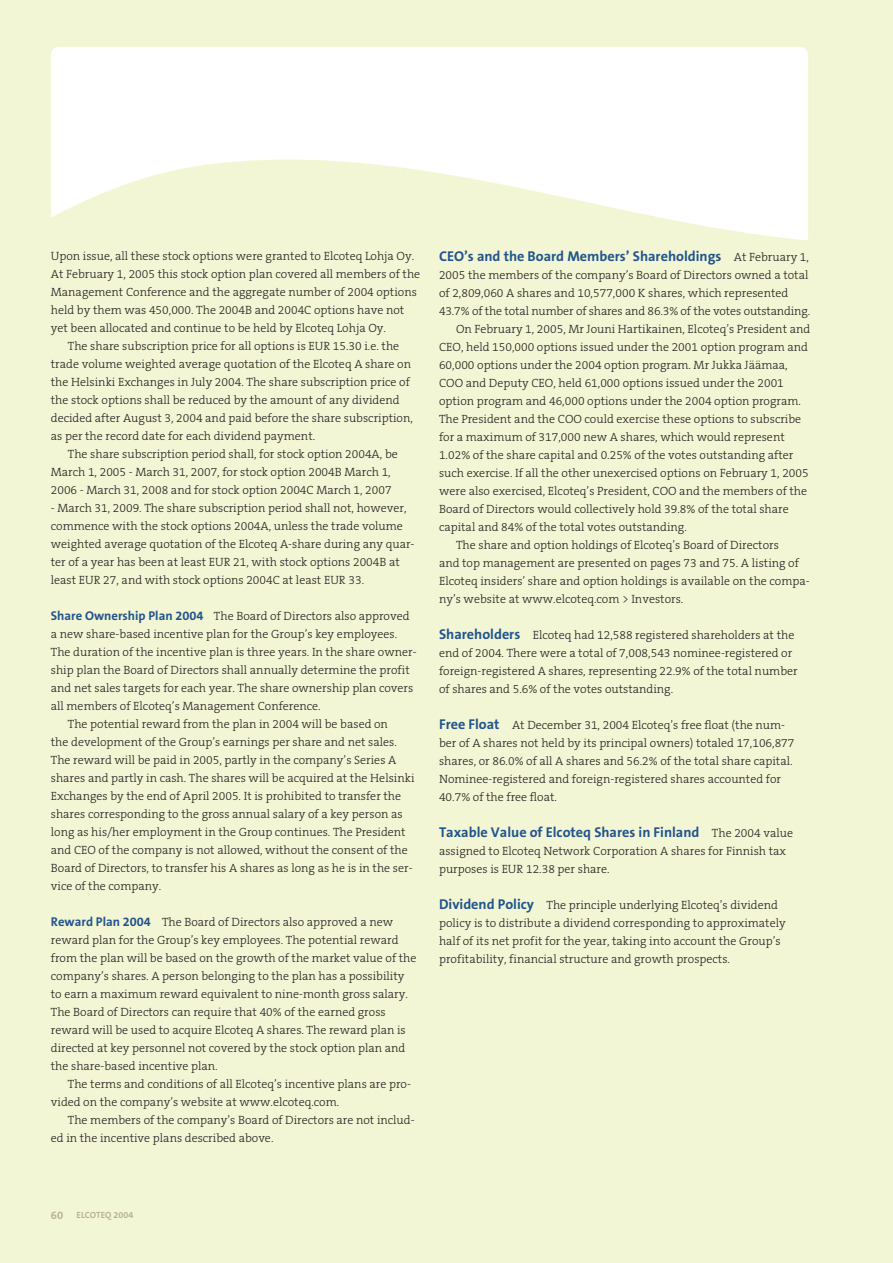
<style>
.page{position:relative;width:893px;height:1263px;background:#fff}
.page>*{position:absolute;margin:0;border:0;box-sizing:border-box;transform-origin:0 0}
.t1{font:700 14.25px "The Sans B7";color:#21548d}
.t2{font:300 12px/18px "The Serif B3";color:#231f20}
.t3{font:700 9px "The Sans B7";color:#b9b298}
.s1{font-family:"The Sans B7";font-weight:700;font-size:12.75px;color:#21548d}
.s2{font-family:"The Serif B3";font-weight:300;font-size:12px;color:#231f20}
.s3{font-family:"The Sans B7";font-weight:700;font-size:14.25px;color:#21548d}
.s4{font-size:11.25px}
</style>
<div class="page">
<div style="left:0;top:0;width:892px;height:1263px;background:#f3f6d4"></div>
<div style="left:51px;top:47px;width:757px;height:200px;background:#fff;border-radius:9px"></div>
<svg style="left:51px;top:159px;width:757px;height:88px;fill:#f3f6d4"></svg>
<p class="t2" style="left:51px;top:248px;width:365px">Upon issue, all these stock options were granted to Elcoteq Lohja Oy.</p>
<p class="t2" style="left:51px;top:266px;width:371px">At February 1, 2005 this stock option plan covered all members of the</p>
<p class="t2" style="left:51px;top:284px;width:367px">Management Conference and the aggregate number of 2004 options</p>
<p class="t2" style="left:51px;top:302px;width:355px">held by them was 450,000. The 2004B and 2004C options have not</p>
<p class="t2" style="left:51px;top:320px;width:337px">yet been allocated and continue to be held by Elcoteq Lohja Oy.</p>
<p class="t2" style="left:68px;top:338px;width:333px">The share subscription price for all options is EUR 15.30 i.e. the</p>
<p class="t2" style="left:51px;top:356px;width:362px">trade volume weighted average quotation of the Elcoteq A share on</p>
<p class="t2" style="left:51px;top:374px;width:360px">the Helsinki Exchanges in July 2004. The share subscription price of</p>
<p class="t2" style="left:51px;top:392px;width:350px">the stock options shall be reduced by the amount of any dividend</p>
<p class="t2" style="left:51px;top:410px;width:363px">decided after August 3, 2004 and paid before the share subscription,</p>
<p class="t2" style="left:51px;top:428px;width:266px">as per the record date for each dividend payment.</p>
<p class="t2" style="left:68px;top:446px;width:331px">The share subscription period shall, for stock option 2004A, be</p>
<p class="t2" style="left:51px;top:464px;width:341px">March 1, 2005 - March 31, 2007, for stock option 2004B March 1,</p>
<p class="t2" style="left:51px;top:482px;width:342px">2006 - March 31, 2008 and for stock option 2004C March 1, 2007</p>
<p class="t2" style="left:51px;top:500px;width:365px">- March 31, 2009. The share subscription period shall not, however, commence with the stock options 2004A, unless the trade volume weighted average quotation of the Elcoteq A-share during any quar&shy;ter of a year has been at least EUR 21, with stock options 2004B at least EUR 27, and with stock options 2004C at least EUR 33.</p>
<p class="t2" style="left:51px;top:608px;width:360px"><span class="s1">Share Ownership Plan 2004</span> The Board of Directors also approved</p>
<p class="t2" style="left:51px;top:626px;width:348px">a new share-based incentive plan for the Group’s key employees.</p>
<p class="t2" style="left:51px;top:644px;width:367px">The duration of the incentive plan is three years. In the share owner-</p>
<p class="t2" style="left:51px;top:662px;width:360px">ship plan the Board of Directors shall annually determine the prof it</p>
<p class="t2" style="left:51px;top:680px;width:364px">and net sales targets for each year. The share ownership plan covers</p>
<p class="t2" style="left:51px;top:698px;width:271px">all members of Elcoteq’s Management Conference.</p>
<p class="t2" style="left:68px;top:716px;width:321px">The potential reward from the plan in 2004 will be based on</p>
<p class="t2" style="left:51px;top:734px;width:347px">the development of the Group’s earnings per share and net sales.</p>
<p class="t2" style="left:51px;top:752px;width:347px">The reward will be paid in 2005, partly in the company’s Series A</p>
<p class="t2" style="left:51px;top:770px;width:365px">shares and partly in cash. The shares will be acquired at the Helsinki</p>
<p class="t2" style="left:51px;top:788px;width:352px">Exchanges by the end of April 2005. It is prohibited to transfer the</p>
<p class="t2" style="left:51px;top:806px;width:353px">shares corresponding to the gross annual salary of a key person as</p>
<p class="t2" style="left:51px;top:824px;width:356px">long as his/her employment in the Group continues. The President</p>
<p class="t2" style="left:51px;top:842px;width:358px">and CEO of the company is not allowed, without the consent of the</p>
<p class="t2" style="left:51px;top:860px;width:363px">Board of Directors, to transfer his A shares as long as he is in the ser-</p>
<p class="t2" style="left:51px;top:878px;width:112px">vice of the company.</p>
<p class="t2" style="left:51px;top:914px;width:367px"><span class="s1">Reward Plan 2004</span> The Board of Directors also approved a new reward plan for the Group’s key employees. The potential reward from the plan will be based on the growth of the market value of the company’s shares. A person belonging to the plan has a possibility to earn a maximum reward equivalent to nine-month gross salary.<br>The Board of Directors can require that 40% of the earned gross reward will be used to acquire Elcoteq A shares. The reward plan is directed at key personnel not covered by the stock option plan and the share-based incentive plan.</p>
<p class="t2" style="left:51px;top:1076px;width:361px;text-indent:17px">The terms and conditions of all Elcoteq’s incentive plans are pro&shy;vided on the company’s website at www.elcoteq.com.</p>
<p class="t2" style="left:51px;top:1112px;width:365px;text-indent:17px">The members of the company’s Board of Directors are not includ&shy;ed in the incentive plans described above.</p>
<p class="t1" style="left:439px;top:251px;width:371px">CEO’s and the Board Members’ Shareholdings <span class="s2">At February 1,</span></p>
<p class="t2" style="left:439px;top:267px;width:371px">2005 the members of the company’s Board of Directors owned a total</p>
<p class="t2" style="left:439px;top:285px;width:351px">of 2,809,060 A shares and 10,577,000 K shares, which represented</p>
<p class="t2" style="left:439px;top:303px;width:372px">43.7% of the total number of shares and 86.3% of the votes outstanding.</p>
<p class="t2" style="left:456px;top:321px;width:355px">On February 1, 2005, Mr Jouni Hartikainen, Elcoteq’s President and</p>
<p class="t2" style="left:439px;top:339px;width:370px">CEO, held 150,000 options issued under the 2001 option program and</p>
<p class="t2" style="left:439px;top:357px;width:350px">60,000 options under the 2004 option program. Mr Jukka Jäämaa,</p>
<p class="t2" style="left:439px;top:375px;width:346px">COO and Deputy CEO, held 61,000 options issued under the 2001</p>
<p class="t2" style="left:439px;top:393px;width:363px">option program and 46,000 options under the 2004 option program.</p>
<p class="t2" style="left:439px;top:411px;width:364px">The President and the COO could exercise these options to subscribe</p>
<p class="t2" style="left:439px;top:429px;width:347px">for a maximum of 317,000 new A shares, which would represent</p>
<p class="t2" style="left:439px;top:447px;width:356px">1.02% of the share capital and 0.25% of the votes outstanding after</p>
<p class="t2" style="left:439px;top:465px;width:371px">such exercise. If all the other unexercised options on February 1, 2005</p>
<p class="t2" style="left:439px;top:483px;width:369px">were also exercised, Elcoteq’s President, COO and the members of the</p>
<p class="t2" style="left:439px;top:501px;width:351px">Board of Directors would collectively hold 39.8% of the total share</p>
<p class="t2" style="left:439px;top:519px;width:249px">capital and 84% of the total votes outstanding.</p>
<p class="t2" style="left:456px;top:537px;width:324px">The share and option holdings of Elcoteq’s Board of Directors</p>
<p class="t2" style="left:439px;top:555px;width:361px">and top management are presented on pages 73 and 75. A listing of</p>
<p class="t2" style="left:439px;top:573px;width:372px">Elcoteq insiders’ share and option holdings is available on the compa-</p>
<p class="t2" style="left:439px;top:591px;width:246px">ny’s website at www.elcoteq.com &gt; Investors.</p>
<p class="t2" style="left:439px;top:627px;width:360px"><span class="s3">Shareholders</span> Elcoteq had 12,588 registered shareholders at the end of 2004. There were a total of 7,008,543 nominee-registered or foreign-registered A shares, representing 22.9% of the total number of shares and 5.6% of the votes outstanding.</p>
<p class="t2" style="left:439px;top:717px;width:357px"><span class="s3">Free Float</span> At December 31, 2004 Elcoteq’s free float (the num&shy;ber of A shares not held by its principal owners) totaled 17,106,877 shares, or 86.0% of all A shares and 56.2% of the total share capital.<br>Nominee-registered and foreign-registered shares accounted for 40.7% of the free float.</p>
<p class="t1" style="left:439px;top:827px;width:355px">Taxable Value of Elcoteq Shares in Finland <span class="s2">The 2004 value</span></p>
<p class="t2" style="left:439px;top:843px;width:348px">assigned to Elcoteq Network Corporation A shares for Finnish tax purposes is EUR 12.38 per share.</p>
<p class="t2" style="left:439px;top:897px;width:348px"><span class="s3">Dividend Policy</span> The principle underlying Elcoteq’s dividend policy is to distribute a dividend corresponding to approximately half of its net prof it for the year, taking into account the Group’s prof itability, f inancial structure and growth prospects.</p>
<p class="t3" style="left:51px;top:1212px;width:84px"><span class="s4">60</span> ELCOTEQ 2004</p>
</div>
